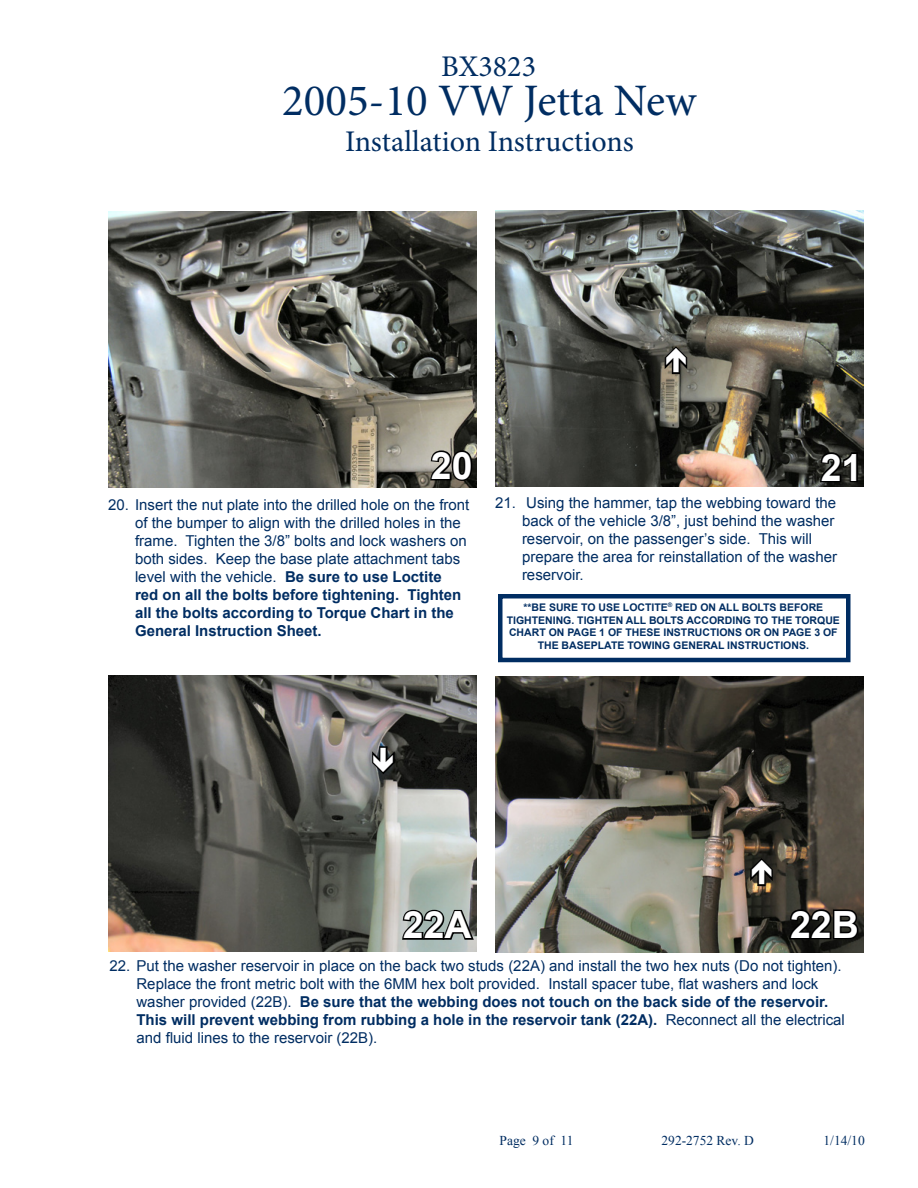
<style>
.page{position:relative;width:918px;height:1188px;background:#fff}
.page>*{position:absolute;margin:0;border:0;box-sizing:border-box;transform-origin:0 0}
.t1{font:45px "Minion Pro";color:#002d62}
.t2{font:700 37.5px "Arial";color:#fff}
.t3{font:30px "Minion Pro";color:#002d62}
.t4{font:15px/18px "Arial";color:#002d62}
.t5{font:13.5px "Times New Roman";color:#002d62}
.t6{font:700 10.5px/12.6px "Arial";color:#002d62;text-align:center}
.s1{font-weight:700}
</style>
<div class="page">
<img style="left:495px;top:210px;width:369px;height:277px">
<img style="left:108px;top:211px;width:369px;height:277px">
<svg style="left:429px;top:448px;width:45px;height:35px;background:#3c3b36"></svg>
<svg style="left:818px;top:450px;width:41px;height:34px"></svg>
<img style="left:495px;top:676px;width:369px;height:277px">
<img style="left:108px;top:675px;width:369px;height:276px">
<svg style="left:788px;top:907px;width:73px;height:34px;background:#181612"></svg>
<svg style="left:401px;top:908px;width:75px;height:33px;background:#5a615f"></svg>
<div style="left:498px;top:594px;width:352px;height:68px;border:4px solid #002d62"></div>
<svg style="left:662px;top:344px;width:28px;height:32px"></svg>
<svg style="left:748px;top:856px;width:27px;height:32px"></svg>
<svg style="left:369px;top:745px;width:28px;height:31px"></svg>
<h3 class="t3" style="left:441px;top:46px;width:96px">BX3823</h3>
<h1 class="t1" style="left:282px;top:71px;width:416px">2005-10 VW Jetta New</h1>
<h3 class="t3" style="left:345px;top:122px;width:290px">Installation Instructions</h3>
<h2 class="t2" style="left:431px;top:441px;width:43px">20</h2>
<p class="t4" style="left:135px;top:496px;width:336px;text-indent:-27px">20. Insert the nut plate into the drilled hole on the front of the bumper to align with the drilled holes in the frame. Tighten the 3/8” bolts and lock washers on both sides. Keep the base plate attachment tabs level with the vehicle. <span class="s1">Be sure to use Loctite<br>red on all the bolts before tightening. Tighten all the bolts according to Torque Chart in the General Instruction Sheet.</span></p>
<h2 class="t2" style="left:821px;top:443px;width:43px">21</h2>
<p class="t4" style="left:522px;top:494px;width:317px;text-indent:-27px">21. Using the hammer, tap the webbing toward the back of the vehicle 3/8”, just behind the washer reservoir, on the passenger’s side. This will prepare the area for reinstallation of the washer reservoir.</p>
<p class="t6" style="left:507px;top:601px;width:335px">**BE SURE TO USE LOCTITE<sup>®</sup> RED ON ALL BOLTS BEFORE TIGHTENING. TIGHTEN ALL BOLTS ACCORDING TO THE TORQUE CHART ON PAGE 1 OF THESE INSTRUCTIONS OR ON PAGE 3 OF THE BASEPLATE TOWING GENERAL INSTRUCTIONS.</p>
<h2 class="t2" style="left:790px;top:900px;width:70px">22B</h2>
<p class="t4" style="left:136px;top:957px;width:710px;text-indent:-27px">22. Put the washer reservoir in place on the back two studs (22A) and install the two hex nuts (Do not tighten).<br>Replace the front metric bolt with the 6MM hex bolt provided. Install spacer tube, flat washers and lock washer provided (22B). <span class="s1">Be sure that the webbing does not touch on the back side of the reservoir.<br>This will prevent webbing from rubbing a hole in the reservoir tank (22A).</span> Reconnect all the electrical and fluid lines to the reservoir (22B).</p>
<h2 class="t2" style="left:403px;top:900px;width:70px">22A</h2>
<p class="t5" style="left:500px;top:1131px;width:76px">Page 9 of 11</p>
<p class="t5" style="left:662px;top:1131px;width:94px">292-2752 Rev. D</p>
<p class="t5" style="left:824px;top:1131px;width:43px">1/14/10</p>
</div>
